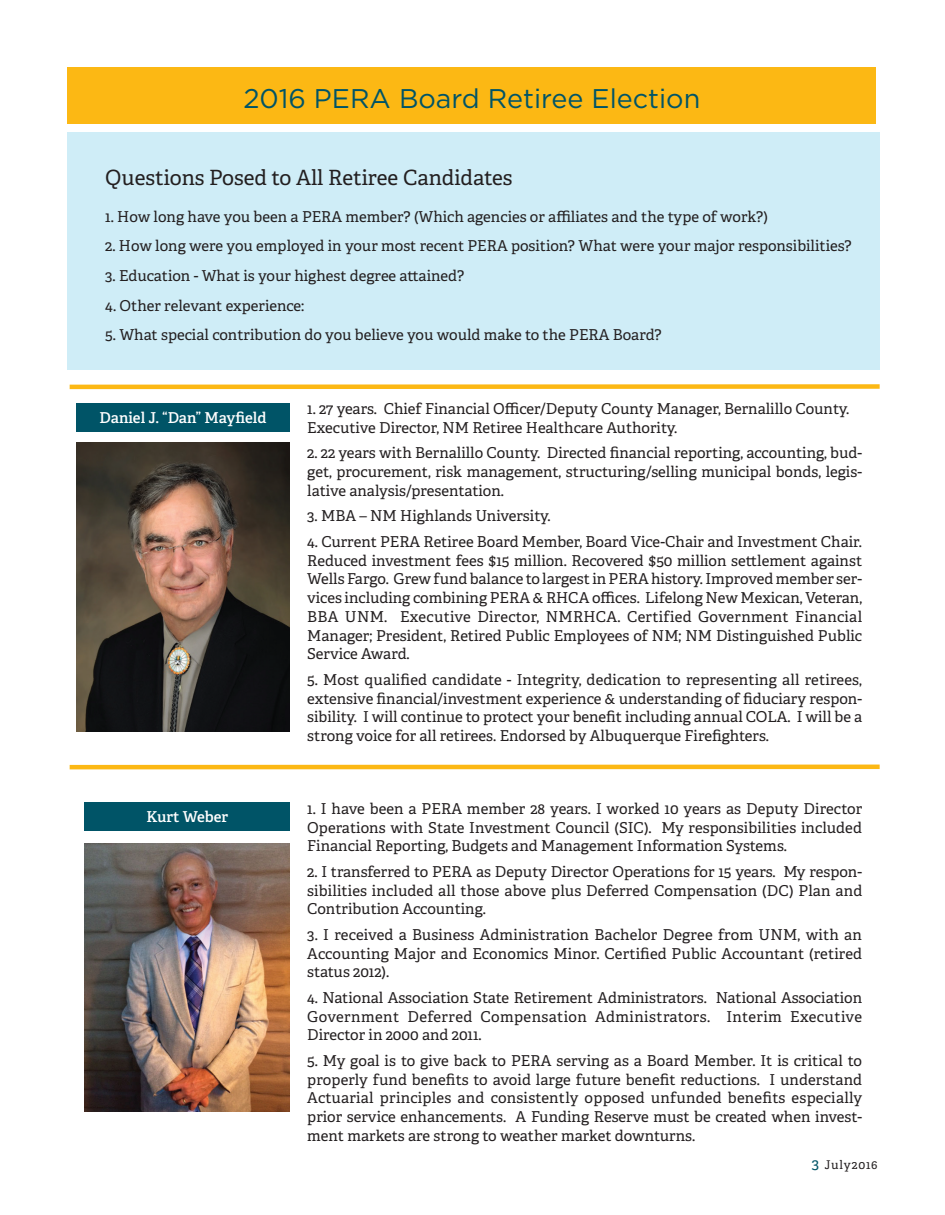
<style>
.page{position:relative;width:945px;height:1215px;background:#fff}
.page>*{position:absolute;margin:0;border:0;box-sizing:border-box;transform-origin:0 0}
.t1{font:27px "Gotham";color:#005467}
.t2{font:21px "Adelle";color:#231f20}
.t3{font:15px/18.8px "Adelle";color:#231f20;text-align:justify}
.t4{font:600 15px "Adelle";color:#fff}
.t5{font:12px "Adelle";letter-spacing:.055em;color:#231f20}
.s1{font-size:15px;color:#005467}
</style>
<div class="page">
<div style="left:68px;top:68px;width:808px;height:56px;background:#fcb814"></div>
<div style="left:68px;top:133px;width:812px;height:237px;background:#cfedf7"></div>
<div style="left:76px;top:403px;width:214px;height:28px;background:#005467"></div>
<div style="left:85px;top:802px;width:205px;height:29px;background:#005467"></div>
<div style="left:70px;top:384px;width:810px;height:5px;background:#fcb814"></div>
<hr style="left:70px;top:765px;width:810px;height:4px;background:#fcb814">
<img style="left:85px;top:843px;width:205px;height:268px">
<img style="left:76px;top:442px;width:214px;height:290px">
<h1 class="t1" style="left:243px;top:81px;width:458px">2016 PERA Board Retiree Election</h1>
<h2 class="t2" style="left:105px;top:165px;width:409px">Questions Posed to All Retiree Candidates</h2>
<p class="t3" style="left:105px;top:207px;width:664px">1. How long have you been a PERA member? (Which agencies or affiliates and the type of work?)</p>
<p class="t3" style="left:105px;top:237px;width:748px">2. How long were you employed in your most recent PERA position? What were your major responsibilities?</p>
<p class="t3" style="left:105px;top:266px;width:361px">3. Education - What is your highest degree attained?</p>
<p class="t3" style="left:105px;top:296px;width:201px">4. Other relevant experience:</p>
<p class="t3" style="left:105px;top:326px;width:558px">5. What special contribution do you believe you would make to the PERA Board?</p>
<p class="t4" style="left:100px;top:408px;width:168px">Daniel J. “Dan” Mayfield</p>
<p class="t4" style="left:147px;top:808px;width:83px">Kurt Weber</p>
<p class="t3" style="left:307px;top:400px;width:543px">1. 27 years. Chief Financial Officer/Deputy County Manager, Bernalillo County.<br>Executive Director, NM Retiree Healthcare Authority.</p>
<p class="t3" style="left:307px;top:444px;width:556px">2. 22 years with Bernalillo County. Directed financial reporting, accounting, bud&shy;get, procurement, risk management, structuring/selling municipal bonds, legis&shy;lative analysis/presentation.</p>
<p class="t3" style="left:307px;top:507px;width:245px">3. MBA – NM Highlands University.</p>
<p class="t3" style="left:307px;top:532px;width:556px">4. Current PERA Retiree Board Member, Board Vice-Chair and Investment Chair.<br>Reduced investment fees $15 million. Recovered $50 million settlement against Wells Fargo. Grew fund balance to largest in PERA history. Improved member ser&shy;vices including combining PERA &amp; RHCA offices. Lifelong New Mexican, Veteran, BBA UNM. Executive Director, NMRHCA. Certified Government Financial Manager; President, Retired Public Employees of NM; NM Distinguished Public Service Award.</p>
<p class="t3" style="left:307px;top:670px;width:556px">5. Most qualified candidate - Integrity, dedication to representing all retirees, extensive financial/investment experience &amp; understanding of fiduciary respon&shy;sibility. I will continue to protect your benefit including annual COLA. I will be a strong voice for all retirees. Endorsed by Albuquerque Firefighters.</p>
<p class="t3" style="left:307px;top:799px;width:557px">1. I have been a PERA member 28 years. I worked 10 years as Deputy Director Operations with State Investment Council (SIC). My responsibilities included Financial Reporting, Budgets and Management Information Systems.</p>
<p class="t3" style="left:307px;top:862px;width:557px">2. I transferred to PERA as Deputy Director Operations for 15 years. My respon&shy;sibilities included all those above plus Deferred Compensation (DC) Plan and Contribution Accounting.</p>
<p class="t3" style="left:307px;top:925px;width:556px">3. I received a Business Administration Bachelor Degree from UNM, with an Accounting Major and Economics Minor. Certified Public Accountant (retired status 2012).</p>
<p class="t3" style="left:307px;top:988px;width:556px">4. National Association State Retirement Administrators. National Association Government Deferred Compensation Administrators. Interim Executive Director in 2000 and 2011.</p>
<p class="t3" style="left:307px;top:1051px;width:556px">5. My goal is to give back to PERA serving as a Board Member. It is critical to properly fund benefits to avoid large future benefit reductions. I understand Actuarial principles and consistently opposed unfunded benefits especially prior service enhancements. A Funding Reserve must be created when invest&shy;ment markets are strong to weather market downturns.</p>
<p class="t5" style="left:812px;top:1158px;width:67px"><span class="s1">3</span> July2016</p>
</div>
